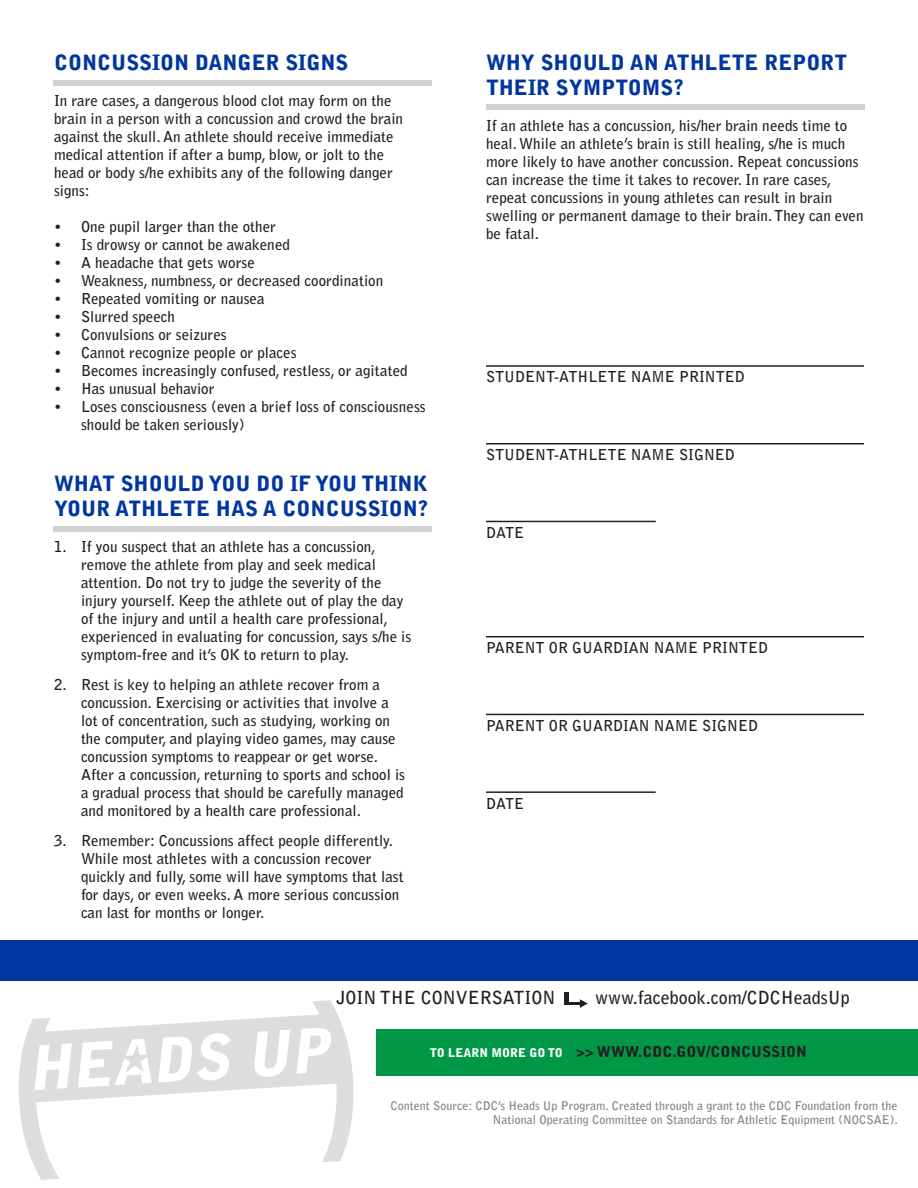
<style>
.page{position:relative;width:918px;height:1188px;background:#fff}
.page>*{position:absolute;margin:0;border:0;box-sizing:border-box;transform-origin:0 0}
.t1{font:900 21px/25.2px "Bell Gothic Std";color:#0036a0}
.t2{font:700 18px "Bell Gothic Std";color:#231f20}
.t3{font:700 15px/18px "Bell Gothic Std";color:#231f20}
.t4{font:900 15px "Bell Gothic Std";color:#231f20}
.t5{font:700 12px/14.4px "Bell Gothic Std";color:#808285;text-align:right}
.t6{font:900 12px "Bell Gothic Std";color:#fff}
</style>
<div class="page">
<div style="left:377px;top:1030px;width:541px;height:46px;background:#009847"></div>
<svg style="left:580px;top:999px;width:8px;height:9px"></svg>
<hr style="left:564px;top:1002px;width:18px;height:3px;background:#231f20">
<hr style="left:564px;top:992px;width:4px;height:12px;background:#231f20">
<div style="left:486px;top:104px;width:378px;height:6px;background:#d1d2d4"></div>
<div style="left:0;top:940px;width:918px;height:40px;background:#0036a0"></div>
<div style="left:53px;top:527px;width:378px;height:5px;background:#d1d2d4"></div>
<div style="left:53px;top:80px;width:378px;height:5px;background:#d1d2d4"></div>
<hr style="left:486px;top:365px;width:378px;height:2px;background:#231f20">
<hr style="left:486px;top:443px;width:378px;height:1px;background:#231f20">
<hr style="left:486px;top:521px;width:170px;height:1px;background:#231f20">
<hr style="left:486px;top:636px;width:378px;height:1px;background:#231f20">
<hr style="left:486px;top:714px;width:378px;height:1px;background:#231f20">
<hr style="left:486px;top:791px;width:170px;height:2px;background:#231f20">
<svg style="left:19px;top:1000px;width:335px;height:180px"></svg>
<p class="t1" style="left:54px;top:50px;width:296px">CONCUSSION DANGER SIGNS</p>
<p class="t3" style="left:54px;top:91px;width:351px">In rare cases, a dangerous blood clot may form on the brain in a person with a concussion and crowd the brain against the skull. An athlete should receive immediate medical attention if after a bump, blow, or jolt to the head or body s/he exhibits any of the following danger signs:</p>
<p class="t3" style="left:54px;top:217px;width:224px">• One pupil larger than the other</p>
<p class="t3" style="left:54px;top:235px;width:238px">• Is drowsy or cannot be awakened</p>
<p class="t3" style="left:54px;top:253px;width:202px">• A headache that gets worse</p>
<p class="t3" style="left:54px;top:271px;width:331px">• Weakness, numbness, or decreased coordination</p>
<p class="t3" style="left:54px;top:289px;width:212px">• Repeated vomiting or nausea</p>
<p class="t3" style="left:54px;top:307px;width:123px">• Slurred speech</p>
<p class="t3" style="left:54px;top:325px;width:174px">• Convulsions or seizures</p>
<p class="t3" style="left:54px;top:343px;width:244px">• Cannot recognize people or places</p>
<p class="t3" style="left:54px;top:361px;width:355px">• Becomes increasingly confused, restless, or agitated</p>
<p class="t3" style="left:54px;top:379px;width:162px">• Has unusual behavior</p>
<p class="t3" style="left:81px;top:397px;width:346px;text-indent:-27px">• Loses consciousness (even a brief loss of consciousness should be taken seriously)</p>
<p class="t1" style="left:54px;top:471px;width:376px">WHAT SHOULD YOU DO IF YOU THINK<br>YOUR ATHLETE HAS A CONCUSSION?</p>
<p class="t3" style="left:81px;top:538px;width:332px;text-indent:-27px">1. If you suspect that an athlete has a concussion, remove the athlete from play and seek medical attention. Do not try to judge the severity of the injury yourself. Keep the athlete out of play the day of the injury and until a health care professional, experienced in evaluating for concussion, says s/he is symptom-free and it’s OK to return to play.</p>
<p class="t3" style="left:81px;top:676px;width:326px;text-indent:-27px">2. Rest is key to helping an athlete recover from a concussion. Exercising or activities that involve a lot of concentration, such as studying, working on the computer, and playing video games, may cause concussion symptoms to reappear or get worse.<br>After a concussion, returning to sports and school is a gradual process that should be carefully managed and monitored by a health care professional.</p>
<p class="t3" style="left:81px;top:832px;width:324px;text-indent:-27px">3. Remember: Concussions affect people differently.<br>While most athletes with a concussion recover quickly and fully, some will have symptoms that last for days, or even weeks. A more serious concussion can last for months or longer.</p>
<p class="t1" style="left:486px;top:50px;width:363px">WHY SHOULD AN ATHLETE REPORT<br>THEIR SYMPTOMS?</p>
<p class="t3" style="left:486px;top:117px;width:379px">If an athlete has a concussion, his/her brain needs time to heal.While an athlete’s brain is still healing, s/he is much more likely to have another concussion. Repeat concussions can increase the time it takes to recover. In rare cases, repeat concussions in young athletes can result in brain swelling or permanent damage to their brain.They can even be fatal.</p>
<p class="t3" style="left:486px;top:368px;width:260px">STUDENT-ATHLETE NAME PRINTED</p>
<p class="t3" style="left:486px;top:446px;width:250px">STUDENT-ATHLETE NAME SIGNED</p>
<p class="t3" style="left:486px;top:523px;width:40px">DATE</p>
<p class="t3" style="left:486px;top:639px;width:284px">PARENT OR GUARDIAN NAME PRINTED</p>
<p class="t3" style="left:486px;top:717px;width:274px">PARENT OR GUARDIAN NAME SIGNED</p>
<p class="t3" style="left:486px;top:794px;width:40px">DATE</p>
<p class="t2" style="left:337px;top:987px;width:221px">JOIN THE CONVERSATION</p>
<p class="t2" style="left:595px;top:987px;width:256px">www.facebook.com/CDCHeadsUp</p>
<p class="t6" style="left:430px;top:1046px;width:135px">TO LEARN MORE GO TO</p>
<p class="t4" style="left:576px;top:1043px;width:233px">&gt;&gt; WWW.CDC.GOV/CONCUSSION</p>
<p class="t5" style="left:391px;top:1098px;width:509px">Content Source: CDC’s Heads Up Program. Created through a grant to the CDC Foundation from the<br>National Operating Committee on Standards for Athletic Equipment (NOCSAE).</p>
</div>
